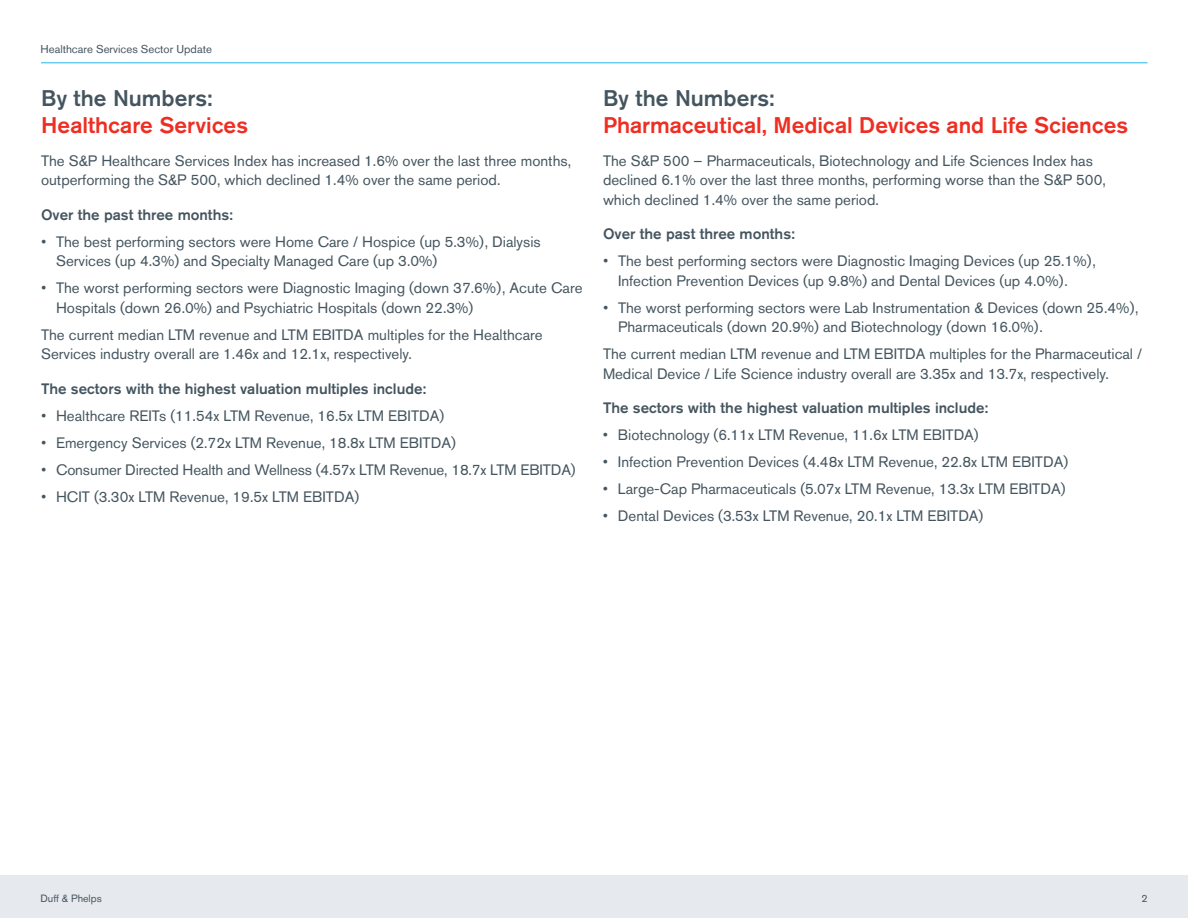
<style>
.page{position:relative;width:1188px;height:918px;background:#fff}
.page>*{position:absolute;margin:0;border:0;box-sizing:border-box;transform-origin:0 0}
.t1{font:500 22.5px/27px "Akzidenz Grotesk BQ";color:#ee2e22}
.Body_Bullets{font:15px/19.5px "Akzidenz Grotesk BQ";color:#45555f}
.Body_Bullets-2{font:500 15px "Akzidenz Grotesk BQ";color:#45555f}
.t2{font:11.4px "Akzidenz Grotesk BQ";color:#45555f}
.Body_Text{font:10.5px "Akzidenz Grotesk BQ";color:#45555f}
.s1{color:#45555f}
.s2{font-family:"Arial"}
</style>
<div class="page">
<hr style="left:41px;top:62px;width:1107px;height:1px;background:#26b6ea">
<div style="left:0;top:876px;width:1188px;height:42px;background:#e6e9ed"></div>
<p class="t2" style="left:40px;top:42px;width:173px">Healthcare Services Sector Update</p>
<p class="t1" style="left:41px;top:84px;width:209px"><span class="s1">By the Numbers:<br></span>Healthcare Services</p>
<p class="Body_Bullets" style="left:41px;top:151px;width:532px">The S&amp;P Healthcare Services Index has increased 1.6% over the last three months, outperforming the S&amp;P 500, which declined 1.4% over the same period.</p>
<p class="Body_Bullets-2" style="left:41px;top:205px;width:193px">Over the past three months:</p>
<p class="Body_Bullets" style="left:56px;top:232px;width:486px;text-indent:-15px"><span class="s2">•</span> The best performing sectors were Home Care / Hospice (up 5.3%), Dialysis<br>Services (up 4.3%) and Specialty Managed Care (up 3.0%)</p>
<p class="Body_Bullets" style="left:56px;top:278px;width:528px;text-indent:-15px"><span class="s2">•</span> The worst performing sectors were Diagnostic Imaging (down 37.6%), Acute Care<br>Hospitals (down 26.0%) and Psychiatric Hospitals (down 22.3%)</p>
<p class="Body_Bullets" style="left:41px;top:325px;width:503px">The current median LTM revenue and LTM EBITDA multiples for the Healthcare<br>Services industry overall are 1.46x and 12.1x, respectively.</p>
<p class="Body_Bullets-2" style="left:41px;top:379px;width:387px">The sectors with the highest valuation multiples include:</p>
<p class="Body_Bullets" style="left:41px;top:406px;width:405px"><span class="s2">•</span> Healthcare REITs (11.54x LTM Revenue, 16.5x LTM EBITDA)</p>
<p class="Body_Bullets" style="left:41px;top:433px;width:416px"><span class="s2">•</span> Emergency Services (2.72x LTM Revenue, 18.8x LTM EBITDA)</p>
<p class="Body_Bullets" style="left:41px;top:460px;width:536px"><span class="s2">•</span> Consumer Directed Health and Wellness (4.57x LTM Revenue, 18.7x LTM EBITDA)</p>
<p class="Body_Bullets" style="left:41px;top:487px;width:320px"><span class="s2">•</span> HCIT (3.30x LTM Revenue, 19.5x LTM EBITDA)</p>
<p class="t1" style="left:603px;top:84px;width:527px"><span class="s1">By the Numbers:<br></span>Pharmaceutical, Medical Devices and Life Sciences</p>
<p class="Body_Bullets" style="left:603px;top:151px;width:504px">The S&amp;P 500 – Pharmaceuticals, Biotechnology and Life Sciences Index has declined 6.1% over the last three months, performing worse than the S&amp;P 500, which declined 1.4% over the same period.</p>
<p class="Body_Bullets-2" style="left:603px;top:225px;width:193px">Over the past three months:</p>
<p class="Body_Bullets" style="left:618px;top:251px;width:479px;text-indent:-15px"><span class="s2">•</span> The best performing sectors were Diagnostic Imaging Devices (up 25.1%),<br>Infection Prevention Devices (up 9.8%) and Dental Devices (up 4.0%).</p>
<p class="Body_Bullets" style="left:618px;top:298px;width:522px;text-indent:-15px"><span class="s2">•</span> The worst performing sectors were Lab Instrumentation &amp; Devices (down 25.4%),<br>Pharmaceuticals (down 20.9%) and Biotechnology (down 16.0%).</p>
<p class="Body_Bullets" style="left:603px;top:344px;width:541px">The current median LTM revenue and LTM EBITDA multiples for the Pharmaceutical /<br>Medical Device / Life Science industry overall are 3.35x and 13.7x, respectively.</p>
<p class="Body_Bullets-2" style="left:603px;top:399px;width:387px">The sectors with the highest valuation multiples include:</p>
<p class="Body_Bullets" style="left:603px;top:425px;width:377px"><span class="s2">•</span> Biotechnology (6.11x LTM Revenue, 11.6x LTM EBITDA)</p>
<p class="Body_Bullets" style="left:603px;top:452px;width:467px"><span class="s2">•</span> Infection Prevention Devices (4.48x LTM Revenue, 22.8x LTM EBITDA)</p>
<p class="Body_Bullets" style="left:603px;top:479px;width:464px"><span class="s2">•</span> Large-Cap Pharmaceuticals (5.07x LTM Revenue, 13.3x LTM EBITDA)</p>
<p class="Body_Bullets" style="left:603px;top:506px;width:382px"><span class="s2">•</span> Dental Devices (3.53x LTM Revenue, 20.1x LTM EBITDA)</p>
<p class="Body_Text" style="left:40px;top:892px;width:63px">Duff &amp; Phelps</p>
<p class="Body_Text" style="left:1141px;top:892px;width:8px">2</p>
</div>
